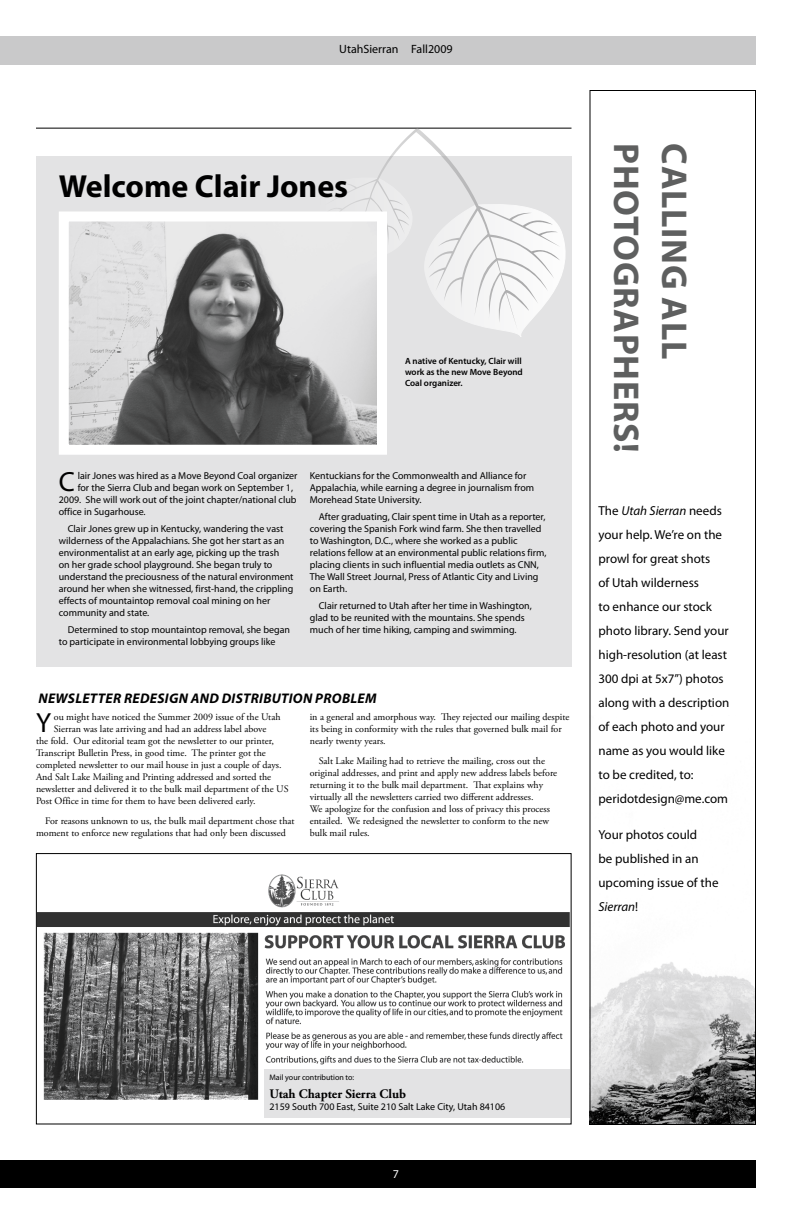
<style>
.page{position:relative;width:792px;height:1224px;background:#fff}
.page>*{position:absolute;margin:0;border:0;box-sizing:border-box;transform-origin:0 0}
.t1{font:700 36px/48px "Myriad Pro";letter-spacing:.02em;color:#5e5f5f}
.t2{font:700 32px "Myriad Pro";color:#000}
.t3{font:27.8px "Myriad Pro";color:#000}
.t4{font:italic 700 14px "Myriad Pro";letter-spacing:.02em;color:#000}
.t5{font:13px/24px "Myriad Pro";color:#000}
.t6{font:700 13px "Adobe Garamond Pro";color:#000}
.t7{font:12px "Myriad Pro";color:#000}
.t8{font:12px "Myriad Pro";color:#fff}
.t9{font:10px/12px "Myriad Pro";color:#000}
.t10{font:10px/12px "Adobe Garamond Pro";color:#000}
.t11{font:600 9px/11px "Myriad Pro";color:#000}
.t12{font:8px "Myriad Pro";color:#000}
.s1{font-style:italic}
</style>
<div class="page">
<div style="left:36px;top:853px;width:536px;height:271px;border:1px solid #000"></div>
<div style="left:36px;top:156px;width:536px;height:511px;background:#e3e3e4"></div>
<hr style="left:36px;top:128px;width:536px;height:1px;background:#000">
<img style="left:38px;top:874px;width:532px;height:226px">
<div style="left:264px;top:1070px;width:306px;height:48px;background:#e3e3e4"></div>
<img style="left:592px;top:962px;width:162px;height:161px">
<div style="left:590px;top:90px;width:166px;height:1035px;border:1px solid #000"></div>
<svg style="left:309px;top:128px;width:263px;height:209px"></svg>
<img style="left:70px;top:223px;width:306px;height:221px">
<div style="left:59px;top:212px;width:328px;height:243px;border:10px solid #fff"></div>
<div style="left:0;top:1161px;width:756px;height:27px;background:#000"></div>
<div style="left:0;top:36px;width:756px;height:29px;background:#c9c9ca"></div>
<p class="t7" style="left:339px;top:42px;width:115px">UtahSierran Fall2009</p>
<h2 class="t2" style="left:59px;top:166px;width:291px">Welcome Clair Jones</h2>
<p class="t11" style="left:405px;top:356px;width:119px">A native of Kentucky, Clair will work as the new Move Beyond<br>Coal organizer.</p>
<h3 class="t3" style="left:59px;top:464px;width:18px">C</h3>
<p class="t9" style="left:78px;top:469px;width:221px">lair Jones was hired as a Move Beyond Coal organizer</p>
<p class="t9" style="left:78px;top:481px;width:217px">for the Sierra Club and began work on September 1,</p>
<p class="t9" style="left:59px;top:493px;width:239px">2009. She will work out of the joint chapter/national club</p>
<p class="t9" style="left:59px;top:505px;width:88px">office in Sugarhouse.</p>
<p class="t9" style="left:59px;top:522px;width:236px;text-indent:9px">Clair Jones grew up in Kentucky, wandering the vast wilderness of the Appalachians. She got her start as an environmentalist at an early age, picking up the trash<br>on her grade school playground. She began truly to understand the preciousness of the natural environment around her when she witnessed, first-hand, the crippling effects of mountaintop removal coal mining on her community and state.</p>
<p class="t9" style="left:59px;top:623px;width:233px;text-indent:9px">Determined to stop mountaintop removal, she began to participate in environmental lobbying groups like</p>
<p class="t9" style="left:310px;top:469px;width:226px">Kentuckians for the Commonwealth and Alliance for<br>Appalachia, while earning a degree in journalism from<br>Morehead State University.</p>
<p class="t9" style="left:310px;top:510px;width:238px;text-indent:9px">After graduating, Clair spent time in Utah as a reporter, covering the Spanish Fork wind farm. She then travelled to Washington, D.C., where she worked as a public relations fellow at an environmental public relations firm, placing clients in such influential media outlets as CNN, The Wall Street Journal, Press of Atlantic City and Living on Earth.</p>
<p class="t9" style="left:310px;top:599px;width:224px;text-indent:9px">Clair returned to Utah after her time in Washington, glad to be reunited with the mountains. She spends much of her time hiking, camping and swimming.</p>
<h3 class="t4" style="left:38px;top:689px;width:340px">NEWSLETTER REDESIGN AND DISTRIBUTION PROBLEM</h3>
<h3 class="t3" style="left:36px;top:706px;width:17px">Y</h3>
<p class="t10" style="left:54px;top:711px;width:228px">ou might have noticed the Summer 2009 issue of the Utah</p>
<p class="t10" style="left:54px;top:723px;width:214px">Sierran was late arriving and had an address label above</p>
<p class="t10" style="left:36px;top:735px;width:239px">the fold. Our editorial team got the newsletter to our printer,</p>
<p class="t10" style="left:36px;top:747px;width:231px">Transcript Bulletin Press, in good time. The printer got the</p>
<p class="t10" style="left:36px;top:759px;width:247px">completed newsletter to our mail house in just a couple of days.</p>
<p class="t10" style="left:36px;top:771px;width:237px">And Salt Lake Mailing and Printing addressed and sorted the</p>
<p class="t10" style="left:36px;top:783px;width:254px">newsletter and delivered it to the bulk mail department of the US</p>
<p class="t10" style="left:36px;top:795px;width:221px">Post Office in time for them to have been delivered early.</p>
<p class="t10" style="left:36px;top:815px;width:260px;text-indent:9px">For reasons unknown to us, the bulk mail department chose that moment to enforce new regulations that had only been discussed</p>
<p class="t10" style="left:310px;top:711px;width:261px">in a general and amorphous way. They rejected our mailing despite its being in conformity with the rules that governed bulk mail for nearly twenty years.</p>
<p class="t10" style="left:310px;top:755px;width:249px;text-indent:9px">Salt Lake Mailing had to retrieve the mailing, cross out the original addresses, and print and apply new address labels before returning it to the bulk mail department. That explains why virtually all the newsletters carried two different addresses.<br>We apologize for the confusion and loss of privacy this process entailed. We redesigned the newsletter to conform to the new bulk mail rules.</p>
<h1 class="t1" style="left:700px;top:143px;width:311px;rotate:90deg">Calling all photographers!</h1>
<p class="t5" style="left:598px;top:499px;width:132px">The <span class="s1">Utah Sierran</span> needs your help. We’re on the prowl for great shots<br>of Utah wilderness<br>to enhance our stock photo library. Send your high-resolution (at least<br>300 dpi at 5x7”) photos along with a description of each photo and your name as you would like to be credited, to: peridotdesign@me.com</p>
<h3 class="t5" style="left:598px;top:823px;width:122px">Your photos could<br>be published in an upcoming issue of the<br><span class="s1">Sierran</span>!</h3>
<p class="t12" style="left:269px;top:1072px;width:86px">Mail your contribution to:</p>
<h3 class="t6" style="left:269px;top:1086px;width:138px">Utah Chapter Sierra Club</h3>
<p class="t9" style="left:269px;top:1100px;width:237px">2159 South 700 East, Suite 210 Salt Lake City, Utah 84106</p>
<p class="t8" style="left:393px;top:1166px;width:8px">7</p>
</div>
